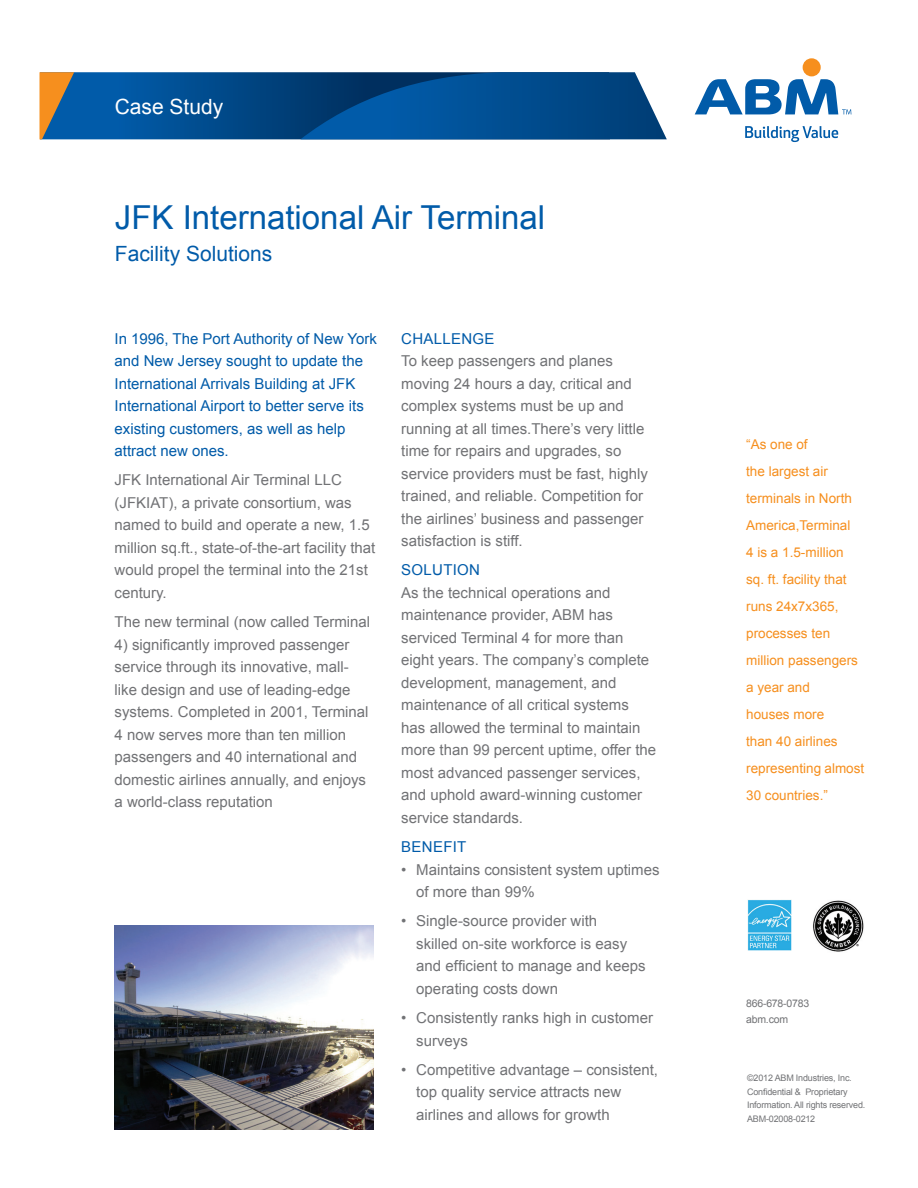
<style>
.page{position:relative;width:918px;height:1188px;background:#fff}
.page>*{position:absolute;margin:0;border:0;box-sizing:border-box;transform-origin:0 0}
.MainHeader{font:33px "Arial";color:#015ba9}
.SubHeader{font:21px "Arial";color:#015ba9}
.t1{font:21px "Arial";color:#fff}
.BodyText{font:15px/22.5px "Arial";color:#717275}
.BulletText{font:15px/22.5px "Arial";color:#717275}
.Introduction-BlueTex{font:15px/22.5px "Arial";color:#015ba9}
.ParagraphHeader{font:15px "Arial";letter-spacing:.02em;color:#015ba9}
.QuoteText{font:13.5px/27px "Arial";color:#f68f1e}
.FooterText{font:10.5px "Arial";letter-spacing:-.02em;color:#717275}
.CopyrightText{font:9px/13.5px "Arial";letter-spacing:-.02em;color:#717275}
</style>
<div class="page">
<svg style="left:40px;top:72px;width:627px;height:67px;background:#0e528d"></svg>
<div style="left:803px;top:58px;width:18px;height:18px;background:#f68f1e;border-radius:50%"></div>
<svg style="left:695px;top:79px;width:156px;height:35px"></svg>
<svg style="left:745px;top:126px;width:93px;height:16px"></svg>
<img style="left:115px;top:926px;width:258px;height:203px">
<img style="left:747px;top:900px;width:45px;height:51px">
<img style="left:813px;top:900px;width:51px;height:52px">
<p class="t1" style="left:115px;top:93px;width:110px">Case Study</p>
<p class="MainHeader" style="left:115px;top:196px;width:432px">JFK International Air Terminal</p>
<p class="SubHeader" style="left:115px;top:240px;width:159px">Facility Solutions</p>
<p class="Introduction-BlueTex" style="left:115px;top:327px;width:264px">In 1996, The Port Authority of New York and New Jersey sought to update the International Arrivals Building at JFK International Airport to better serve its existing customers, as well as help attract new ones.</p>
<p class="BodyText" style="left:115px;top:469px;width:262px">JFK International Air Terminal LLC (JFKIAT), a private consortium, was named to build and operate a new, 1.5 million sq.ft., state-of-the-art facility that would propel the terminal into the 21st century.</p>
<p class="BodyText" style="left:115px;top:611px;width:257px">The new terminal (now called Terminal</p>
<p class="BodyText" style="left:115px;top:633px;width:255px">4) significantly improved passenger service through its innovative, mall&shy;like design and use of leading-edge systems. Completed in 2001, Terminal 4 now serves more than ten million passengers and 40 international and domestic airlines annually, and enjoys a world-class reputation</p>
<p class="ParagraphHeader" style="left:401px;top:328px;width:95px">CHALLENGE</p>
<p class="BodyText" style="left:401px;top:350px;width:248px">To keep passengers and planes moving 24 hours a day, critical and complex systems must be up and running at all times.There’s very little time for repairs and upgrades, so service providers must be fast, highly trained, and reliable. Competition for the airlines’ business and passenger satisfaction is stiff.</p>
<p class="ParagraphHeader" style="left:401px;top:560px;width:80px">SOLUTION</p>
<p class="BodyText" style="left:401px;top:581px;width:256px">As the technical operations and maintenance provider, ABM has serviced Terminal 4 for more than eight years. The company’s complete development, management, and maintenance of all critical systems has allowed the terminal to maintain more than 99 percent uptime, offer the most advanced passenger services, and uphold award-winning customer service standards.</p>
<p class="ParagraphHeader" style="left:401px;top:837px;width:67px">BENEFIT</p>
<p class="BulletText" style="left:416px;top:858px;width:245px;text-indent:-15px">• Maintains consistent system uptimes of more than 99%</p>
<p class="BulletText" style="left:416px;top:910px;width:231px;text-indent:-15px">• Single-source provider with<br>skilled on-site workforce is easy and efficient to manage and keeps operating costs down</p>
<p class="BulletText" style="left:416px;top:1007px;width:238px;text-indent:-15px">• Consistently ranks high in customer surveys</p>
<p class="BulletText" style="left:416px;top:1058px;width:243px;text-indent:-15px">• Competitive advantage – consistent, top quality service attracts new airlines and allows for growth</p>
<p class="CopyrightText" style="left:747px;top:1071px;width:120px">©2012 ABM Industries, Inc.<br>Confidential &amp; Proprietary<br>Information. All rights reserved.</p>
<p class="QuoteText" style="left:746px;top:431px;width:120px">“As one of<br>the largest air terminals in North<br>America,Terminal<br>4 is a 1.5-million sq. ft. facility that runs 24x7x365, processes ten million passengers a year and<br>houses more<br>than 40 airlines representing almost<br>30 countries.”</p>
<p class="FooterText" style="left:746px;top:996px;width:65px">866-678-0783</p>
<p class="FooterText" style="left:746px;top:1012px;width:43px">abm.com</p>
<p class="CopyrightText" style="left:747px;top:1112px;width:70px">ABM-02008-0212</p>
</div>
